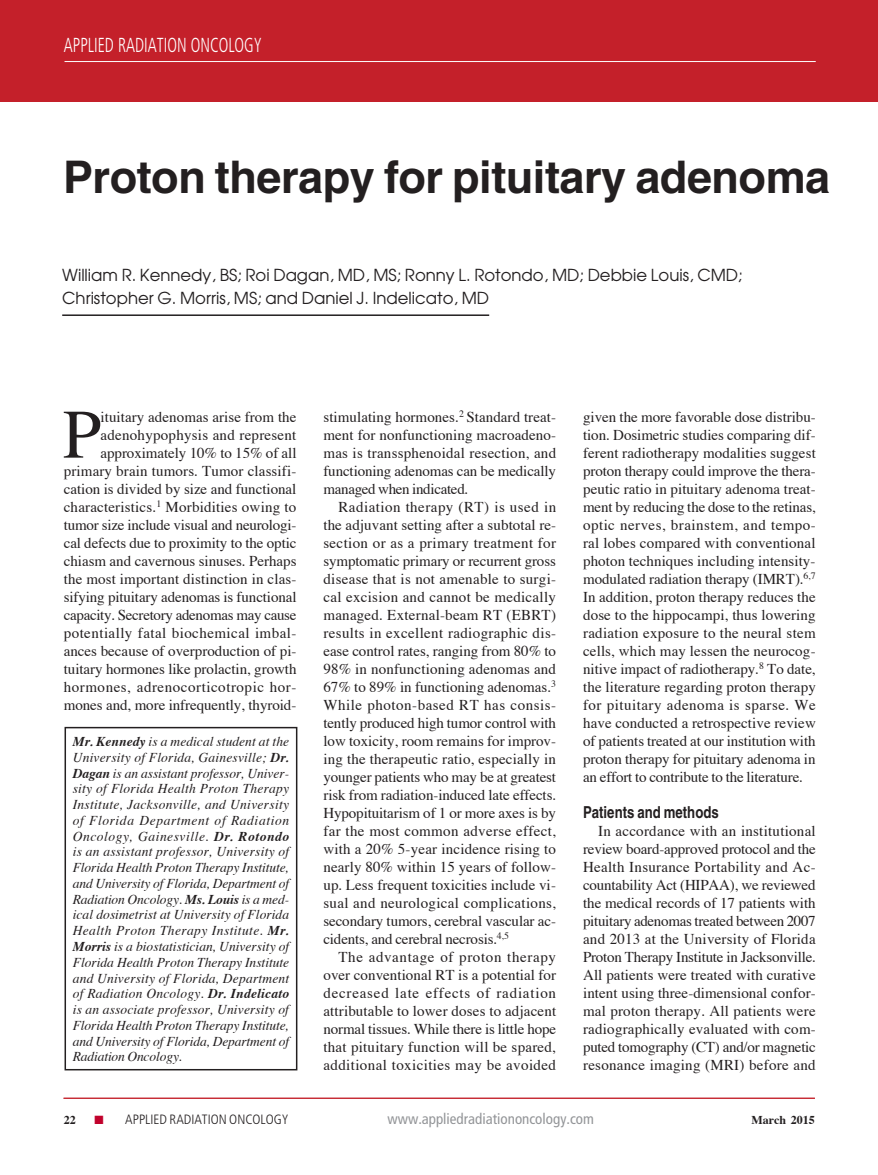
<style>
.page{position:relative;width:878px;height:1175px;background:#fff}
.page>*{position:absolute;margin:0;border:0;box-sizing:border-box;transform-origin:0 0}
.Article_1st_parag_Dr{font:69.45px "Times";color:#231f20}
.Article_title{font:700 45px "Helvetica";letter-spacing:-.01em;color:#231f20}
.Article_References_S{font:300 condensed 20.25px "Frutiger";color:#fff;scale:.8 1}
.Article_author_line{font:16.5px/22.5px "Avant Garde";color:#231f20}
.Article_subhead{font:700 16.5px "Helvetica";color:#231f20;scale:.8 1}
.Article_body_copy{font:15px/18px "Times";letter-spacing:-.005em;color:#231f20;text-align:justify}
.Article_1st_parag_Dr-2{font:15px/18px "Times";color:#231f20;text-align:right}
.t1{font:condensed 15px "Frutiger";color:#939598}
.Article_author_box{font:italic 13.5px/15.8px "Times";letter-spacing:-.01em;color:#231f20;text-align:justify}
.t2{font:300 condensed 13.5px "Frutiger";color:#231f20}
.t3{font:700 12px "Times";color:#231f20}
.s1{font-weight:700}
.s2{color:#c1022c}
</style>
<div class="page">
<hr style="left:877px;top:0;width:1px;height:101px;background:#c4202a">
<div style="left:0;top:0;width:877px;height:101px;background:#c4202a"></div>
<hr style="left:64px;top:61px;width:751px;height:1px;background:#fff">
<hr style="left:64px;top:1097px;width:750px;height:1px;background:#c4202a">
<hr style="left:62px;top:314px;width:427px;height:2px;background:#231f20">
<div style="left:64px;top:727px;width:233px;height:343px;border:2px solid #231f20"></div>
<p class="Article_References_S" style="left:64px;top:34px;width:249px">APPLIED RADIATION ONCOLOGY</p>
<p class="Article_title" style="left:63px;top:150px;width:768px">Proton therapy for pituitary adenoma</p>
<p class="Article_author_line" style="left:62px;top:263px;width:682px">William R. Kennedy, BS; Roi Dagan, MD, MS; Ronny L. Rotondo, MD; Debbie Louis, CMD;<br>Christopher G. Morris, MS; and Daniel J. Indelicato, MD</p>
<p class="Article_1st_parag_Dr-2" style="left:64px;top:406px;width:234px">ituitary adenomas arise from the adenohypophysis and represent approximately 10% to 15% of all primary brain tumors. Tumor classifi&shy;cation is divided by size and functional characteristics.<sup>1</sup> Morbidities owing to tumor size include visual and neurologi&shy;cal defects due to proximity to the optic chiasm and cavernous sinuses. Perhaps the most important distinction in clas&shy;sifying pituitary adenomas is functional capacity. Secretory adenomas may cause potentially fatal biochemical imbal&shy;ances because of overproduction of pi&shy;tuitary hormones like prolactin, growth hormones, adrenocorticotropic hor&shy;mones and, more infrequently, thyroid-</p>
<p class="Article_1st_parag_Dr-2" style="left:323px;top:406px;width:234px;text-align:justify">stimulating hormones.<sup>2</sup> Standard treat&shy;ment for nonfunctioning macroadeno&shy;mas is transsphenoidal resection, and functioning adenomas can be medically managed when indicated.</p>
<p class="Article_1st_parag_Dr" style="left:63px;top:369px;width:40px">P</p>
<p class="Article_body_copy" style="left:323px;top:496px;width:234px;text-indent:15px">Radiation therapy (RT) is used in the adjuvant setting after a subtotal re&shy;section or as a primary treatment for symptomatic primary or recurrent gross disease that is not amenable to surgi&shy;cal excision and cannot be medically managed. External-beam RT (EBRT) results in excellent radiographic dis&shy;ease control rates, ranging from 80% to 98% in nonfunctioning adenomas and 67% to 89% in functioning adenomas.<sup>3<br></sup>While photon-based RT has consis&shy;tently produced high tumor control with low toxicity, room remains for improv&shy;ing the therapeutic ratio, especially in younger patients who may be at greatest risk from radiation-induced late effects.<br>Hypopituitarism of 1 or more axes is by far the most common adverse effect, with a 20% 5-year incidence rising to nearly 80% within 15 years of follow&shy;up. Less frequent toxicities include vi&shy;sual and neurological complications, secondary tumors, cerebral vascular ac&shy;cidents, and cerebral necrosis.<sup>4,5</sup></p>
<p class="Article_body_copy" style="left:323px;top:946px;width:234px;text-indent:15px">The advantage of proton therapy over conventional RT is a potential for decreased late effects of radiation attributable to lower doses to adjacent normal tissues. While there is little hope that pituitary function will be spared, additional toxicities may be avoided</p>
<p class="Article_author_box" style="left:73px;top:732px;width:218px"><span class="s1">Mr. Kennedy</span> is a medical student at the University of Florida, Gainesville; <span class="s1">Dr.<br>Dagan</span> is an assistant professor, Univer&shy;sity of Florida Health Proton Therapy Institute, Jacksonville, and University of Florida Department of Radiation Oncology, Gainesville. <span class="s1">Dr. Rotondo </span>is an assistant professor, University of Florida Health Proton Therapy Institute, and University of Florida, Department of Radiation Oncology. <span class="s1">Ms. Louis</span> is a med&shy;ical dosimetrist at University of Florida Health Proton Therapy Institute. <span class="s1">Mr.<br>Morris</span> is a biostatistician, University of Florida Health Proton Therapy Institute and University of Florida, Department of Radiation Oncology. <span class="s1">Dr. Indelicato </span>is an associate professor, University of Florida Health Proton Therapy Institute, and University of Florida, Department of Radiation Oncology.</p>
<p class="Article_body_copy" style="left:583px;top:406px;width:234px">given the more favorable dose distribu&shy;tion. Dosimetric studies comparing dif&shy;ferent radiotherapy modalities suggest proton therapy could improve the thera&shy;peutic ratio in pituitary adenoma treat&shy;ment by reducing the dose to the retinas, optic nerves, brainstem, and tempo&shy;ral lobes compared with conventional photon techniques including intensity&shy;modulated radiation therapy (IMRT).<sup>6,7<br></sup>In addition, proton therapy reduces the dose to the hippocampi, thus lowering radiation exposure to the neural stem cells, which may lessen the neurocog&shy;nitive impact of radiotherapy.<sup>8</sup> To date, the literature regarding proton therapy for pituitary adenoma is sparse. We have conducted a retrospective review of patients treated at our institution with proton therapy for pituitary adenoma in an effort to contribute to the literature.</p>
<p class="Article_subhead" style="left:583px;top:802px;width:171px">Patients and methods</p>
<p class="Article_body_copy" style="left:583px;top:820px;width:234px;text-indent:15px">In accordance with an institutional review board-approved protocol and the Health Insurance Portability and Ac&shy;countability Act (HIPAA), we reviewed the medical records of 17 patients with pituitary adenomas treated between 2007 and 2013 at the University of Florida Proton Therapy Institute in Jacksonville.<br>All patients were treated with curative intent using three-dimensional confor&shy;mal proton therapy. All patients were radiographically evaluated with com&shy;puted tomography (CT) and/or magnetic resonance imaging (MRI) before and</p>
<p class="t3" style="left:64px;top:1108px;width:13px">22</p>
<p class="t2" style="left:95px;top:1111px;width:195px"><span class="s2">■</span> APPLIED RADIATION ONCOLOGY</p>
<p class="t1" style="left:387px;top:1110px;width:208px">www.appliedradiationoncology.com</p>
<p class="t3" style="left:751px;top:1108px;width:65px">March 2015</p>
</div>
